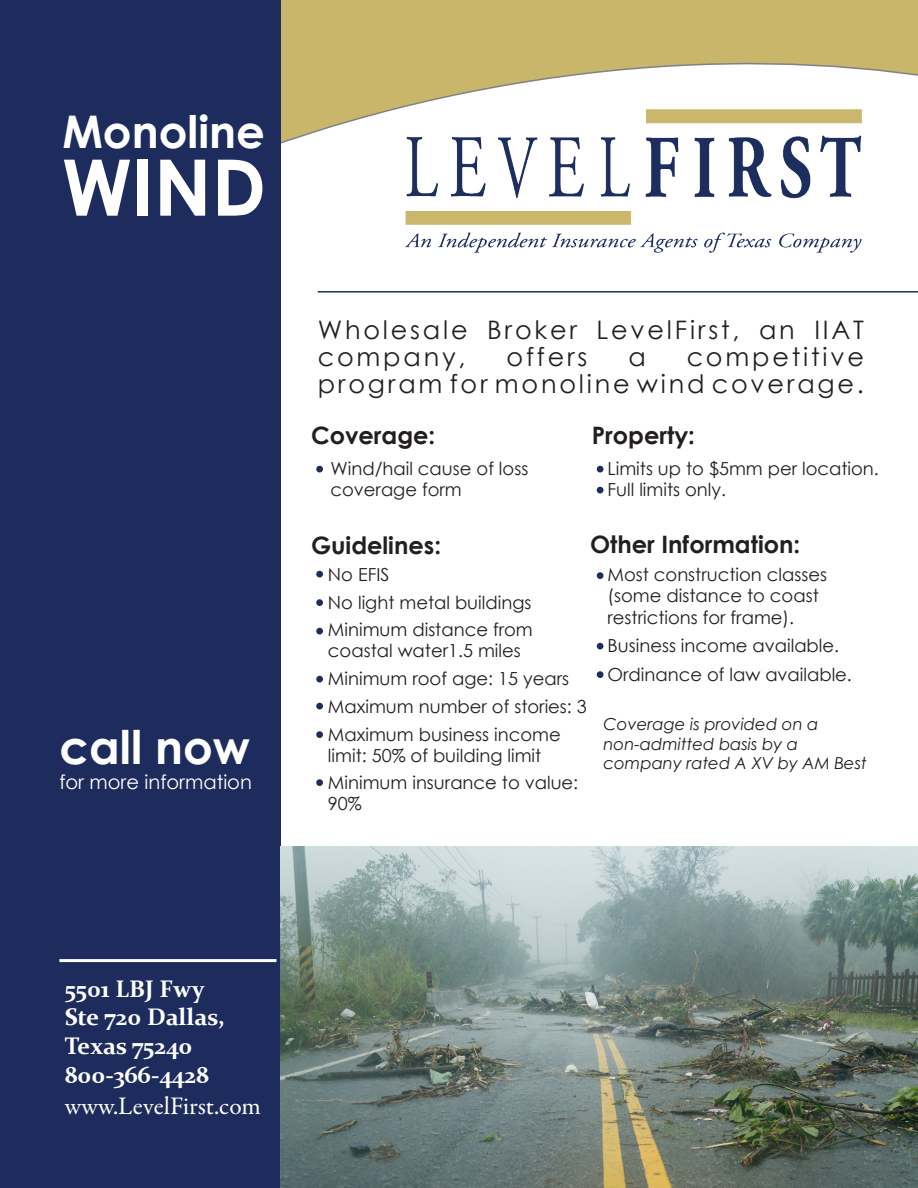
<style>
.page{position:relative;width:918px;height:1188px;background:#fff}
.page>*{position:absolute;margin:0;border:0;box-sizing:border-box;transform-origin:0 0}
.t1{font:700 78px "Century Gothic";color:#fff}
.t2{font:700 46.5px "Century Gothic";color:#fff}
.t3{font:700 45px "Century Gothic";color:#fff}
.t4{font:25.5px/27px "Century Gothic";letter-spacing:.11em;color:#231f20}
.t5{font:25.5px "Garamond Premr Pro";color:#fff}
.t6{font:700 24px "Century Gothic";color:#231f20}
.t7{font:700 24px "Constantia";color:#fff}
.t8{font:19.5px "Century Gothic";color:#fff}
.t9{font:18px/21.6px "Century Gothic";color:#231f20}
.t10{font:italic 16.5px "Century Gothic";color:#231f20}
</style>
<div class="page">
<svg style="left:281px;top:0;width:637px;height:847px"></svg>
<div style="left:0;top:0;width:281px;height:1188px;background:#1d2c5d"></div>
<hr style="left:318px;top:291px;width:600px;height:2px;background:#1d2c5d">
<img style="left:405px;top:109px;width:457px;height:143px">
<hr style="left:59px;top:959px;width:217px;height:3px;background:#fff">
<div style="left:316px;top:571px;width:7px;height:7px;background:#1e2d5d;border-radius:50%"></div>
<div style="left:316px;top:599px;width:7px;height:7px;background:#1e2d5d;border-radius:50%"></div>
<div style="left:316px;top:628px;width:7px;height:6px;background:#1e2d5d;border-radius:50%"></div>
<div style="left:316px;top:676px;width:7px;height:6px;background:#1e2d5d;border-radius:50%"></div>
<div style="left:316px;top:703px;width:7px;height:7px;background:#1e2d5d;border-radius:50%"></div>
<div style="left:316px;top:731px;width:7px;height:7px;background:#1e2d5d;border-radius:50%"></div>
<div style="left:316px;top:779px;width:7px;height:7px;background:#1e2d5d;border-radius:50%"></div>
<div style="left:597px;top:572px;width:7px;height:7px;background:#1e2d5d;border-radius:50%"></div>
<div style="left:597px;top:643px;width:7px;height:7px;background:#1e2d5d;border-radius:50%"></div>
<div style="left:597px;top:671px;width:7px;height:7px;background:#1e2d5d;border-radius:50%"></div>
<img style="left:281px;top:847px;width:637px;height:341px">
<div style="left:597px;top:466px;width:7px;height:6px;background:#1e2d5d;border-radius:50%"></div>
<div style="left:597px;top:487px;width:7px;height:7px;background:#1e2d5d;border-radius:50%"></div>
<div style="left:316px;top:466px;width:7px;height:6px;background:#1e2d5d;border-radius:50%"></div>
<p class="t3" style="left:62px;top:98px;width:204px">Monoline</p>
<p class="t1" style="left:62px;top:128px;width:206px">WIND</p>
<p class="t2" style="left:59px;top:712px;width:192px">call now</p>
<p class="t8" style="left:59px;top:769px;width:194px">for more information</p>
<p class="t4" style="left:318px;top:316px;width:548px">Wholesale Broker LevelFirst, an IIAT company,</p>
<p class="t4" style="left:318px;top:343px;width:548px;text-align:right">competitive<br>program for monoline wind coverage.</p>
<p class="t4" style="left:507px;top:343px;width:82px">offers</p>
<p class="t4" style="left:628px;top:343px;width:19px">a</p>
<p class="t6" style="left:311px;top:417px;width:126px">Coverage:</p>
<p class="t6" style="left:592px;top:417px;width:105px">Property:</p>
<p class="t9" style="left:330px;top:457px;width:199px">Wind/hail cause of loss coverage form</p>
<p class="t9" style="left:608px;top:457px;width:273px">Limits up to $5mm per location.<br>Full limits only.</p>
<p class="t6" style="left:311px;top:527px;width:132px">Guidelines:</p>
<p class="t6" style="left:590px;top:526px;width:212px">Other Information:</p>
<p class="t9" style="left:328px;top:563px;width:63px">No EFIS</p>
<p class="t9" style="left:328px;top:591px;width:205px">No light metal buildings</p>
<p class="t9" style="left:328px;top:619px;width:206px;line-height:21px">Minimum distance from coastal water1.5 miles</p>
<p class="t9" style="left:328px;top:667px;width:243px">Minimum roof age: 15 years</p>
<p class="t9" style="left:328px;top:695px;width:260px">Maximum number of stories: 3</p>
<p class="t9" style="left:328px;top:723px;width:234px;line-height:21px">Maximum business income limit: 50% of building limit</p>
<p class="t9" style="left:328px;top:772px;width:252px;line-height:21px">Minimum insurance to value:<br>90%</p>
<p class="t9" style="left:608px;top:563px;width:221px">Most construction classes (some distance to coast restrictions for frame).</p>
<p class="t9" style="left:608px;top:635px;width:233px">Business income available.</p>
<p class="t9" style="left:608px;top:663px;width:246px">Ordinance of law available.</p>
<p class="t10" style="left:604px;top:712px;width:217px">Coverage is provided on a</p>
<p class="t10" style="left:604px;top:732px;width:196px">non-admitted basis by a</p>
<p class="t10" style="left:604px;top:752px;width:265px">company rated A XV by AM Best</p>
<p class="t7" style="left:65px;top:972px;width:141px">5501 LBJ Fwy</p>
<p class="t7" style="left:65px;top:1001px;width:162px">Ste 720 Dallas,</p>
<p class="t7" style="left:65px;top:1030px;width:129px">Texas 75240</p>
<p class="t7" style="left:65px;top:1058px;width:146px">800-366-4428</p>
<p class="t5" style="left:65px;top:1090px;width:198px">www.LevelFirst.com</p>
</div>
